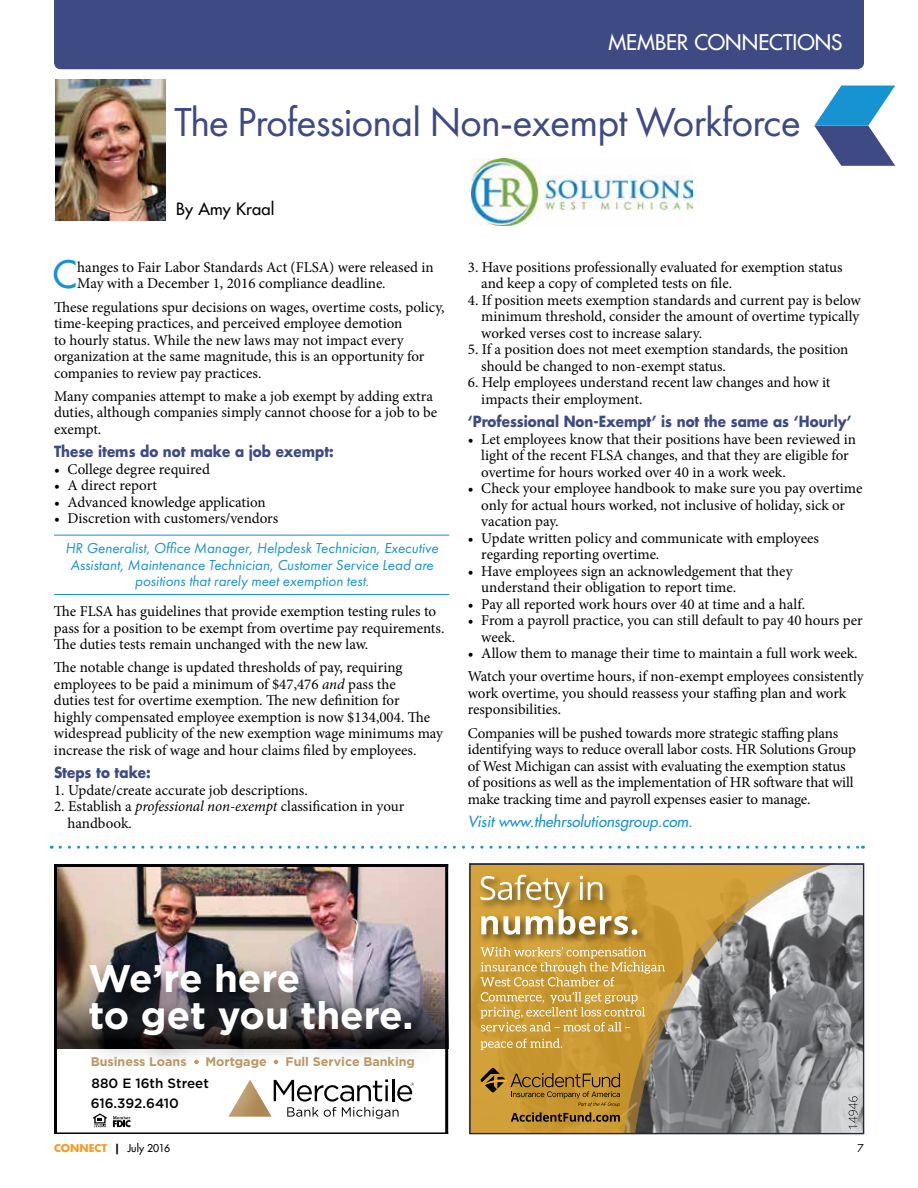
<style>
.page{position:relative;width:918px;height:1188px;background:#fff}
.page>*{position:absolute;margin:0;border:0;box-sizing:border-box;transform-origin:0 0}
.t1{font:42px "Futura PT";letter-spacing:-.02em;color:#3e4a84}
.t2{font:700 38.4px/37px "Gotham";color:#fff}
.t3{font:36.9px "Futura";color:#1893d2}
.t4{font:21px "Futura";color:#fff}
.t5{font:16.5px "Futura";letter-spacing:.01em;color:#000}
.t6{font:15px/16.5px "Minion Pro";letter-spacing:-.005em;color:#000}
.t7{font:italic 15px/16.5px "Futura PT";color:#1893d2;text-align:center}
.t8{font:700 15px "Futura";color:#3e4a84;scale:.9 1}
.t9{font:italic 15px "Futura";color:#1893d2}
.t10{font:500 13.5px "Gotham";color:#000}
.t11{font:700 12.45px "Gotham";color:#ba9764}
.t12{font:10.5px "Futura";color:#000}
.t13{font:10.5px "Futura";color:#000}
.s1{font-style:italic}
.s2{font-weight:700;color:#f99c25}
.s3{font-weight:700}
</style>
<div class="page">
<img style="left:55px;top:79px;width:110px;height:141px">
<svg style="left:60px;top:846px;width:804px;height:3px"></svg>
<div style="left:54px;top:0;width:810px;height:69px;background:#3e4a84"></div>
<svg style="left:814px;top:86px;width:81px;height:80px"></svg>
<img style="left:472px;top:158px;width:221px;height:68px">
<hr style="left:54px;top:535px;width:395px;height:1px;background:#1893d2">
<hr style="left:54px;top:594px;width:395px;height:1px;background:#1893d2">
<img style="left:839px;top:866px;width:23px;height:266px">
<svg style="left:472px;top:866px;width:365px;height:266px;background:#9e8c67"></svg>
<svg style="left:481px;top:1038px;width:81px;height:12px"></svg>
<svg style="left:481px;top:992px;width:164px;height:39px;background:#d2a954"></svg>
<svg style="left:481px;top:947px;width:184px;height:39px;background:#d3aa55"></svg>
<div style="left:478px;top:872px;width:170px;height:73px;background:#000;opacity:.6"></div>
<svg style="left:481px;top:875px;width:156px;height:60px"></svg>
<svg style="left:849px;top:1096px;width:8px;height:33px"></svg>
<svg style="left:480px;top:1068px;width:140px;height:54px;background:#ab8129"></svg>
<div style="left:469px;top:864px;width:395px;height:270px;border:1px solid #292f76"></div>
<img style="left:57px;top:867px;width:388px;height:107px">
<svg style="left:57px;top:974px;width:10px;height:74px"></svg>
<hr style="left:54px;top:864px;width:3px;height:270px;background:#000">
<hr style="left:445px;top:864px;width:3px;height:270px;background:#000">
<hr style="left:54px;top:864px;width:394px;height:3px;background:#000">
<hr style="left:54px;top:1132px;width:394px;height:2px;background:#000">
<img style="left:67px;top:937px;width:379px;height:147px">
<svg style="left:194px;top:1060px;width:5px;height:4px"></svg>
<svg style="left:274px;top:1060px;width:4px;height:4px"></svg>
<svg style="left:229px;top:1079px;width:185px;height:40px"></svg>
<svg style="left:113px;top:1116px;width:17px;height:11px"></svg>
<svg style="left:93px;top:1113px;width:14px;height:14px"></svg>
<h3 class="t4" style="left:608px;top:29px;width:236px">MEMBER CONNECTIONS</h3>
<h1 class="t1" style="left:174px;top:97px;width:628px">The Professional Non-exempt Workforce</h1>
<p class="t5" style="left:176px;top:198px;width:100px">By Amy Kraal</p>
<h3 class="t3" style="left:53px;top:252px;width:26px">C</h3>
<p class="t6" style="left:77px;top:259px;width:358px">hanges to Fair Labor Standards Act (FLSA) were released in<br>May with a December 1, 2016 compliance deadline.</p>
<p class="t6" style="left:54px;top:299px;width:392px">These regulations spur decisions on wages, overtime costs, policy, time-keeping practices, and perceived employee demotion<br>to hourly status. While the new laws may not impact every organization at the same magnitude, this is an opportunity for companies to review pay practices.</p>
<p class="t6" style="left:54px;top:388px;width:385px">Many companies attempt to make a job exempt by adding extra duties, although companies simply cannot choose for a job to be exempt.</p>
<p class="t8" style="left:54px;top:442px;width:312px">These items do not make a job exempt:</p>
<p class="t6" style="left:54px;top:461px;width:158px">• College degree required</p>
<p class="t6" style="left:54px;top:477px;width:104px">• A direct report</p>
<p class="t6" style="left:54px;top:494px;width:213px">• Advanced knowledge application</p>
<p class="t6" style="left:54px;top:510px;width:226px">• Discretion with customers/vendors</p>
<p class="t7" style="left:65px;top:540px;width:375px">HR Generalist, Office Manager, Helpdesk Technician, Executive<br>Assistant, Maintenance Technician, Customer Service Lead are positions that rarely meet exemption test.</p>
<p class="t6" style="left:54px;top:603px;width:392px">The FLSA has guidelines that provide exemption testing rules to pass for a position to be exempt from overtime pay requirements.<br>The duties tests remain unchanged with the new law.</p>
<p class="t6" style="left:54px;top:659px;width:391px">The notable change is updated thresholds of pay, requiring employees to be paid a minimum of $47,476 <span class="s1">and</span> pass the<br>duties test for overtime exemption. The new definition for<br>highly compensated employee exemption is now $134,004. The widespread publicity of the new exemption wage minimums may increase the risk of wage and hour claims filed by employees.</p>
<p class="t8" style="left:54px;top:763px;width:109px">Steps to take:</p>
<p class="t6" style="left:54px;top:782px;width:255px">1. Update/create accurate job descriptions.</p>
<p class="t6" style="left:67px;top:798px;width:338px;text-indent:-13px">2. Establish a <span class="s1">professional non-exempt</span> classification in your handbook.</p>
<p class="t6" style="left:481px;top:259px;width:363px;text-indent:-14px">3. Have positions professionally evaluated for exemption status and keep a copy of completed tests on file.</p>
<p class="t6" style="left:481px;top:292px;width:381px;text-align:justify;text-indent:-14px">4. If position meets exemption standards and current pay is below minimum threshold, consider the amount of overtime typically worked verses cost to increase salary.</p>
<p class="t6" style="left:481px;top:341px;width:369px;text-indent:-14px">5. If a position does not meet exemption standards, the position should be changed to non-exempt status.</p>
<p class="t6" style="left:481px;top:374px;width:351px;text-indent:-14px">6. Help employees understand recent law changes and how it impacts their employment.</p>
<p class="t8" style="left:468px;top:412px;width:428px">‘Professional Non-Exempt’ is not the same as ‘Hourly’</p>
<p class="t6" style="left:481px;top:431px;width:376px;text-indent:-14px">• Let employees know that their positions have been reviewed in light of the recent FLSA changes, and that they are eligible for overtime for hours worked over 40 in a work week.</p>
<p class="t6" style="left:481px;top:480px;width:383px;text-indent:-14px">• Check your employee handbook to make sure you pay overtime only for actual hours worked, not inclusive of holiday, sick or vacation pay.</p>
<p class="t6" style="left:481px;top:530px;width:339px;text-indent:-14px">• Update written policy and communicate with employees regarding reporting overtime.</p>
<p class="t6" style="left:481px;top:563px;width:313px;text-indent:-14px">• Have employees sign an acknowledgement that they understand their obligation to report time.</p>
<p class="t6" style="left:468px;top:596px;width:339px">• Pay all reported work hours over 40 at time and a half.</p>
<p class="t6" style="left:481px;top:612px;width:383px;text-indent:-14px">• From a payroll practice, you can still default to pay 40 hours per week.</p>
<p class="t6" style="left:468px;top:642px;width:397px;line-height:23.2px">• Allow them to manage their time to maintain a full work week.<br>Watch your overtime hours, if non-exempt employees consistently</p>
<p class="t6" style="left:468px;top:685px;width:380px">work overtime, you should reassess your staffing plan and work responsibilities.</p>
<p class="t6" style="left:468px;top:725px;width:390px">Companies will be pushed towards more strategic staffing plans identifying ways to reduce overall labor costs. HR Solutions Group of West Michigan can assist with evaluating the exemption status of positions as well as the implementation of HR software that will make tracking time and payroll expenses easier to manage.</p>
<p class="t9" style="left:468px;top:812px;width:226px">Visit www.thehrsolutionsgroup.com.</p>
<h2 class="t2" style="left:88px;top:960px;width:326px">We’re here<br>to get you there.</h2>
<p class="t11" style="left:91px;top:1054px;width:97px">Business Loans</p>
<p class="t11" style="left:205px;top:1054px;width:63px">Mortgage</p>
<p class="t11" style="left:286px;top:1054px;width:131px">Full Service Banking</p>
<p class="t10" style="left:91px;top:1094px;width:90px">616.392.6410</p>
<p class="t10" style="left:92px;top:1075px;width:119px">880 E 16th Street</p>
<p class="t12" style="left:54px;top:1142px;width:118px"><span class="s2">CONNECT</span> <span class="s3">|</span> July 2016</p>
<p class="t13" style="left:858px;top:1142px;width:8px">7</p>
</div>
